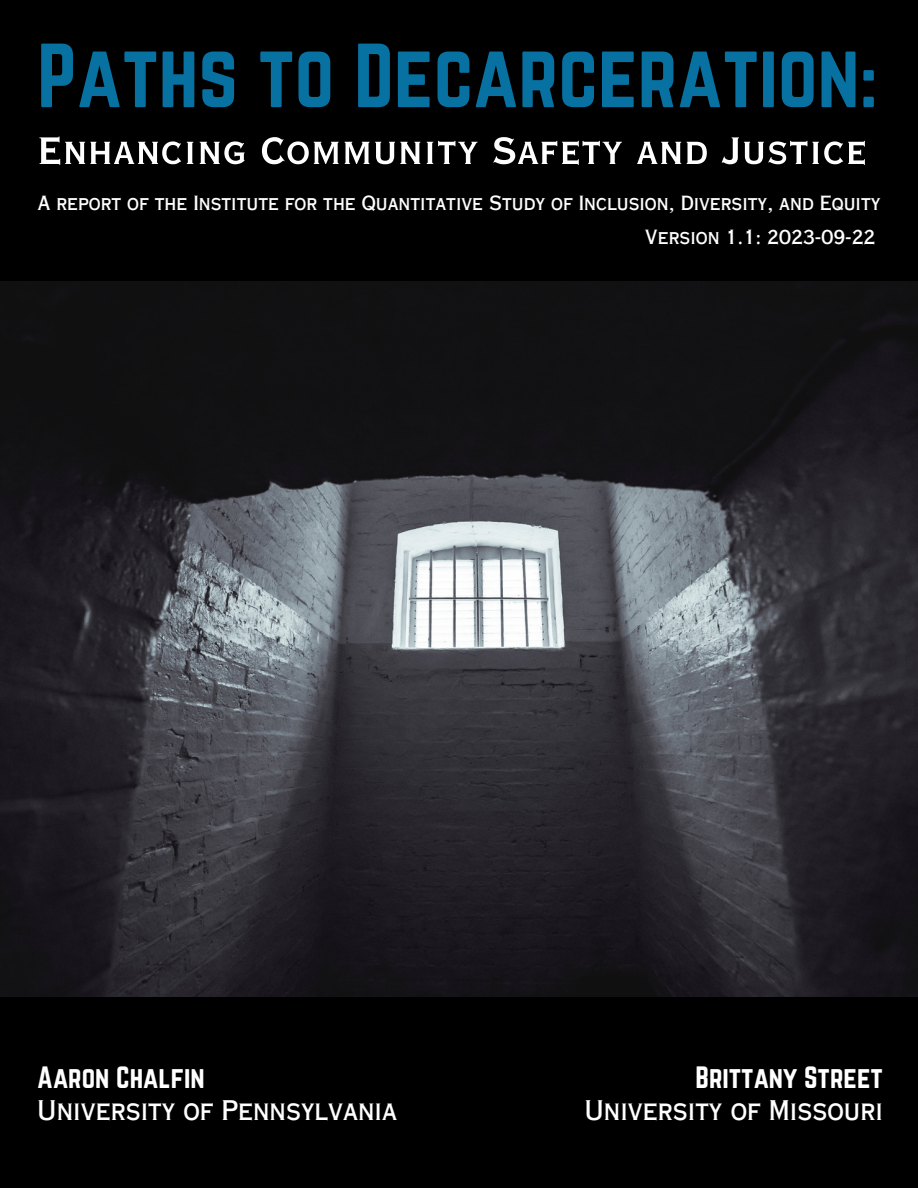
<style>
.page{position:relative;width:918px;height:1188px;background:#000}
.page>*{position:absolute;margin:0;border:0;box-sizing:border-box;transform-origin:0 0}
.t1{font:79.5px "Norwester";color:#0771a1}
.t2{font:50.55px "Copperplate Gothic LT Pro 30 BC";color:#fff}
.t3{font:27px "Copperplate Gothic LT Pro 30 AB";color:#fff}
.t4{font:27px "Norwester";color:#fff}
.t5{font:19.5px "Copperplate Gothic LT Pro 30 AB";color:#fff}
</style>
<div class="page">
<img style="left:0;top:281px;width:918px;height:716px">
<p class="t1" style="left:37px;top:28px;width:842px">Paths to Decarceration:</p>
<p class="t2" style="left:37px;top:127px;width:832px">Enhancing Community Safety and Justice</p>
<p class="t5" style="left:37px;top:195px;width:845px">A report of the Institute for the Quantitative Study of Inclusion, Diversity, and Equity</p>
<p class="t5" style="left:645px;top:230px;width:232px">Version 1.1: 2023-09-22</p>
<p class="t4" style="left:37px;top:1061px;width:169px">Aaron Chalfin</p>
<p class="t3" style="left:37px;top:1100px;width:361px">University of Pennsylvania</p>
<p class="t4" style="left:695px;top:1061px;width:189px">Brittany Street</p>
<p class="t3" style="left:585px;top:1100px;width:300px">University of Missouri</p>
</div>
